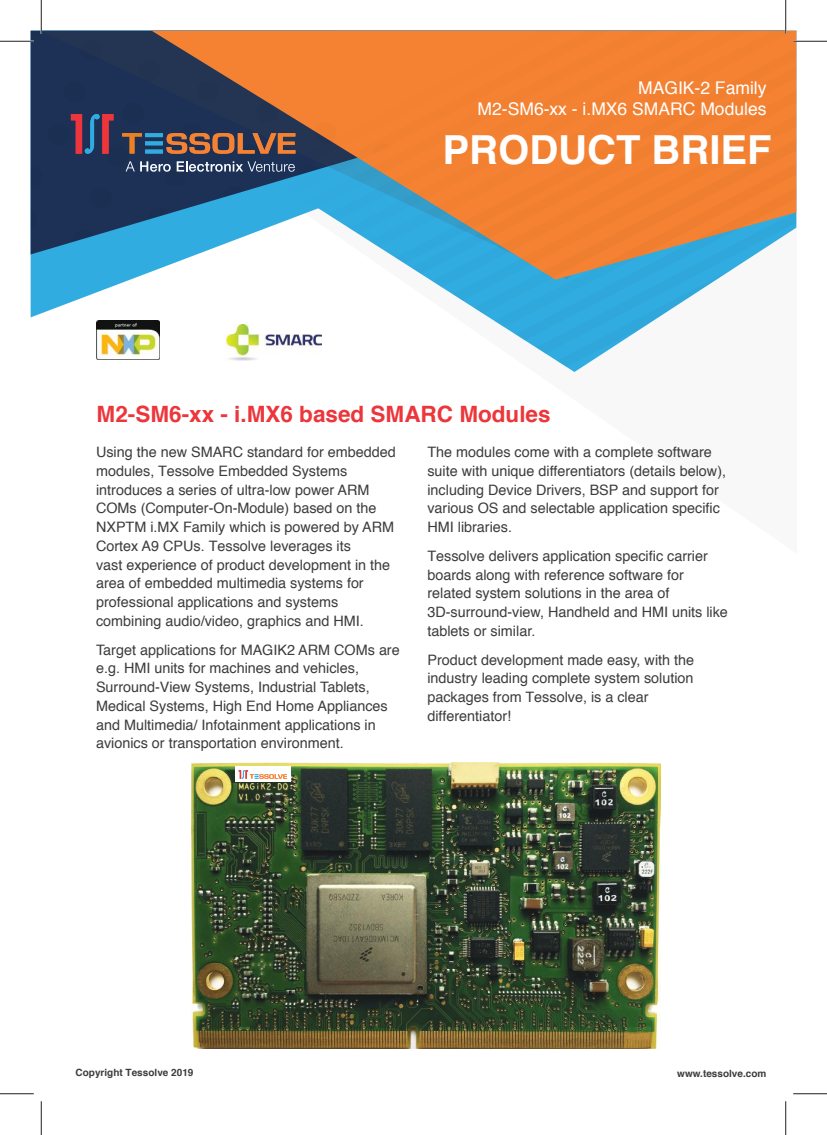
<style>
.page{position:relative;width:827px;height:1135px;background:#fff}
.page>*{position:absolute;margin:0;border:0;box-sizing:border-box;transform-origin:0 0}
.t1{font:700 40px "Helvetica";color:#fff}
.t2{font:700 22.5px "Helvetica";color:#ec363b}
.t3{font:17.5px/21px "Helvetica";color:#fff;text-align:right}
.t4{font:14.38px/18.8px "Helvetica";color:#3c3c3b}
.t5{font:700 10px "Helvetica";color:#3c3c3b}
</style>
<div class="page">
<svg style="left:40px;top:280px;width:95px;height:41px"></svg>
<div style="left:455px;top:36px;width:341px;height:20px;background:#f58232"></div>
<div style="left:169px;top:56px;width:627px;height:209px;background:#f48232"></div>
<svg style="left:178px;top:75px;width:618px;height:297px"></svg>
<svg style="left:31px;top:31px;width:424px;height:223px;background:#716c6c"></svg>
<img style="left:96px;top:321px;width:64px;height:39px">
<img style="left:225px;top:325px;width:97px;height:35px">
<img style="left:192px;top:762px;width:468px;height:287px">
<div style="left:235px;top:766px;width:55px;height:16px;background:#fff"></div>
<svg style="left:239px;top:770px;width:48px;height:9px"></svg>
<hr style="left:0;top:40px;width:34px;height:2px;background:#fff">
<hr style="left:793px;top:40px;width:34px;height:2px;background:#fff">
<hr style="left:40px;top:0;width:2px;height:34px;background:#fff">
<hr style="left:0;top:41px;width:34px;height:1px;background:#241f1f">
<hr style="left:793px;top:41px;width:34px;height:1px;background:#241f1f">
<hr style="left:0;top:1093px;width:34px;height:1px;background:#241f1f">
<hr style="left:793px;top:1093px;width:34px;height:1px;background:#241f1f">
<hr style="left:41px;top:0;width:1px;height:34px;background:#241f1f">
<hr style="left:41px;top:1101px;width:1px;height:34px;background:#241f1f">
<hr style="left:785px;top:0;width:1px;height:34px;background:#241f1f">
<hr style="left:785px;top:1101px;width:1px;height:34px;background:#241f1f">
<p class="t3" style="left:477px;top:78px;width:290px">MAGIK-2 Family<br>M2-SM6-xx - i.MX6 SMARC Modules</p>
<h1 class="t1" style="left:442px;top:118px;width:330px">PRODUCT BRIEF</h1>
<h2 class="t2" style="left:97px;top:396px;width:455px">M2-SM6-xx - i.MX6 based SMARC Modules</h2>
<p class="t4" style="left:96px;top:443px;width:301px">Using the new SMARC standard for embedded modules, Tessolve Embedded Systems introduces a series of ultra-low power ARM COMs (Computer-On-Module) based on the NXPTM i.MX Family which is powered by ARM Cortex A9 CPUs. Tessolve leverages its<br>vast experience of product development in the area of embedded multimedia systems for professional applications and systems combining audio/video, graphics and HMI.</p>
<p class="t4" style="left:96px;top:641px;width:305px">Target applications for MAGIK2 ARM COMs are e.g. HMI units for machines and vehicles, Surround-View Systems, Industrial Tablets, Medical Systems, High End Home Appliances and Multimedia/ Infotainment applications in avionics or transportation environment.</p>
<p class="t4" style="left:427px;top:443px;width:300px">The modules come with a complete software suite with unique differentiators (details below), including Device Drivers, BSP and support for various OS and selectable application specific HMI libraries.</p>
<p class="t4" style="left:427px;top:547px;width:302px">Tessolve delivers application specific carrier boards along with reference software for related system solutions in the area of 3D-surround-view, Handheld and HMI units like tablets or similar.</p>
<p class="t4" style="left:427px;top:651px;width:268px">Product development made easy, with the industry leading complete system solution packages from Tessolve, is a clear differentiator!</p>
<p class="t5" style="left:76px;top:1064px;width:119px">Copyright Tessolve 2019</p>
<p class="t5" style="left:677px;top:1065px;width:91px">www.tessolve.com</p>
</div>
